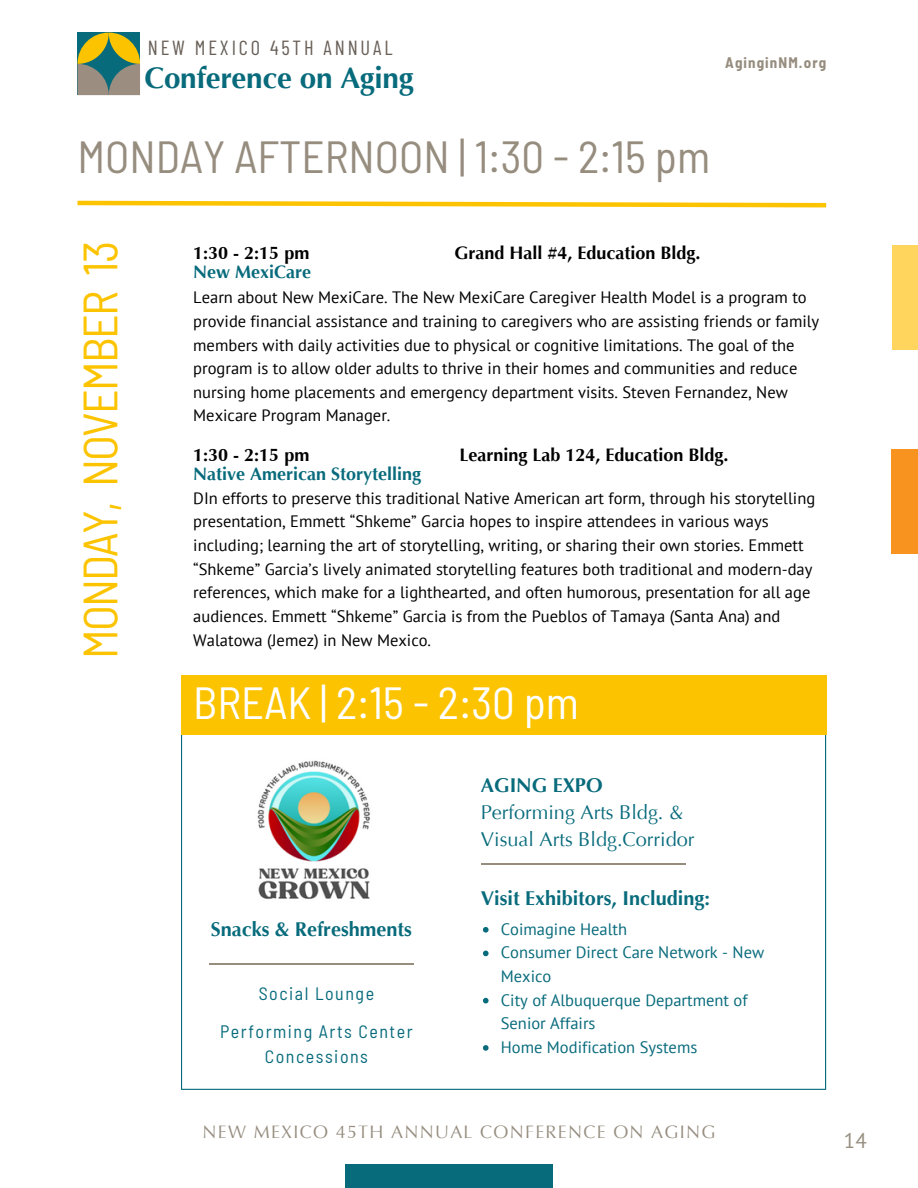
<style>
.page{position:relative;width:918px;height:1188px;background:#fff}
.page>*{position:absolute;margin:0;border:0;box-sizing:border-box;transform-origin:0 0}
.t1{font:semi-condensed 48px "Barlow";letter-spacing:-.035em;color:#fcc400}
.t2{font:semi-condensed 45px "Barlow";color:#968d7f}
.t3{font:semi-condensed 45px "Barlow";color:#fff}
.t4{font:700 29.7px "Optima LT Pro";letter-spacing:-.01em;color:#086b7c}
.t5{font:21px "PT Sans";color:#968d7f}
.t6{font:20.4px "Barlow Condensed";letter-spacing:.14em;color:#696058}
.t7{font:700 19.95px "Optima LT Pro";color:#086b7c}
.t8{font:19.95px "Optima LT Pro";color:#086b7c}
.t9{font:700 18px "Optima LT Pro";color:#000}
.t10{font:semi-condensed 18px "Barlow";letter-spacing:.085em;color:#086b7c}
.t11{font:700 18px "Optima LT Pro";color:#086b7c}
.t12{font:18px "Optima LT Pro";letter-spacing:.07em;color:#968d7f}
.t13{font:16.5px/23.7px "PT Sans";color:#000}
.t14{font:16.5px/23.7px "PT Sans";color:#086b7c}
.t15{font:700 semi-condensed 15px "Barlow";letter-spacing:.07em;color:#968d7f}
</style>
<div class="page">
<svg style="left:77px;top:200px;width:750px;height:8px"></svg>
<div style="left:893px;top:246px;width:25px;height:104px;background:#ffd55d"></div>
<div style="left:345px;top:1164px;width:208px;height:24px;background:#086b7c"></div>
<svg style="left:181px;top:735px;width:645px;height:355px"></svg>
<svg style="left:483px;top:927px;width:6px;height:6px"></svg>
<svg style="left:483px;top:951px;width:6px;height:5px"></svg>
<svg style="left:483px;top:998px;width:6px;height:5px"></svg>
<svg style="left:483px;top:1045px;width:6px;height:6px"></svg>
<hr style="left:481px;top:864px;width:205px;height:1px;background:#968d7f">
<div style="left:181px;top:675px;width:645px;height:60px;background:#fcc400"></div>
<img style="left:256px;top:759px;width:121px;height:144px">
<hr style="left:209px;top:964px;width:205px;height:1px;background:#968d7f">
<svg style="left:78px;top:33px;width:62px;height:62px;background:#889259"></svg>
<div style="left:892px;top:450px;width:26px;height:104px;background:#f7931e"></div>
<p class="t6" style="left:148px;top:34px;width:246px">NEW MEXICO 45TH ANNUAL</p>
<p class="t4" style="left:144px;top:66px;width:271px">Conference on Aging</p>
<p class="t2" style="left:78px;top:128px;width:634px">MONDAY AFTERNOON | 1:30 - 2:15 pm</p>
<p class="t15" style="left:725px;top:53px;width:102px">AginginNM.org</p>
<p class="t1" style="left:70px;top:659px;width:420px;rotate:-90deg">MONDAY, NOVEMBER 13</p>
<p class="t9" style="left:193px;top:246px;width:118px">1:30 - 2:15 pm</p>
<p class="t9" style="left:454px;top:246px;width:248px">Grand Hall #4, Education Bldg.</p>
<p class="t11" style="left:193px;top:265px;width:120px">New MexiCare</p>
<p class="t13" style="left:193px;top:285px;width:628px">Learn about New MexiCare. The New MexiCare Caregiver Health Model is a program to provide financial assistance and training to caregivers who are assisting friends or family members with daily activities due to physical or cognitive limitations. The goal of the program is to allow older adults to thrive in their homes and communities and reduce nursing home placements and emergency department visits. Steven Fernandez, New Mexicare Program Manager.</p>
<p class="t9" style="left:193px;top:447px;width:118px">1:30 - 2:15 pm</p>
<p class="t9" style="left:459px;top:447px;width:271px">Learning Lab 124, Education Bldg.</p>
<p class="t11" style="left:193px;top:467px;width:230px">Native American Storytelling</p>
<p class="t13" style="left:193px;top:486px;width:623px">DIn efforts to preserve this traditional Native American art form, through his storytelling presentation, Emmett “Shkeme” Garcia hopes to inspire attendees in various ways including; learning the art of storytelling, writing, or sharing their own stories. Emmett “Shkeme” Garcia’s lively animated storytelling features both traditional and modern-day references, which make for a lighthearted, and often humorous, presentation for all age audiences. Emmett “Shkeme” Garcia is from the Pueblos of Tamaya (Santa Ana) and Walatowa (Jemez) in New Mexico.</p>
<p class="t3" style="left:193px;top:674px;width:387px">BREAK | 2:15 - 2:30 pm</p>
<p class="t7" style="left:481px;top:778px;width:123px">AGING EXPO</p>
<p class="t8" style="left:481px;top:805px;width:204px">Performing Arts Bldg. &amp;</p>
<p class="t8" style="left:481px;top:832px;width:215px">Visual Arts Bldg.Corridor</p>
<p class="t7" style="left:211px;top:921px;width:203px">Snacks &amp; Refreshments</p>
<p class="t10" style="left:259px;top:982px;width:117px">Social Lounge</p>
<p class="t10" style="left:220px;top:1020px;width:194px">Performing Arts Center</p>
<p class="t10" style="left:265px;top:1045px;width:105px">Concessions</p>
<p class="t7" style="left:481px;top:890px;width:231px">Visit Exhibitors, Including:</p>
<p class="t14" style="left:501px;top:917px;width:128px">Coimagine Health</p>
<p class="t14" style="left:501px;top:941px;width:265px">Consumer Direct Care Network - New<br>Mexico</p>
<p class="t14" style="left:501px;top:988px;width:248px">City of Albuquerque Department of<br>Senior Affairs</p>
<p class="t14" style="left:501px;top:1035px;width:198px">Home Modification Systems</p>
<p class="t12" style="left:203px;top:1125px;width:514px">NEW MEXICO 45TH ANNUAL CONFERENCE ON AGING</p>
<p class="t5" style="left:844px;top:1127px;width:24px">14</p>
</div>
